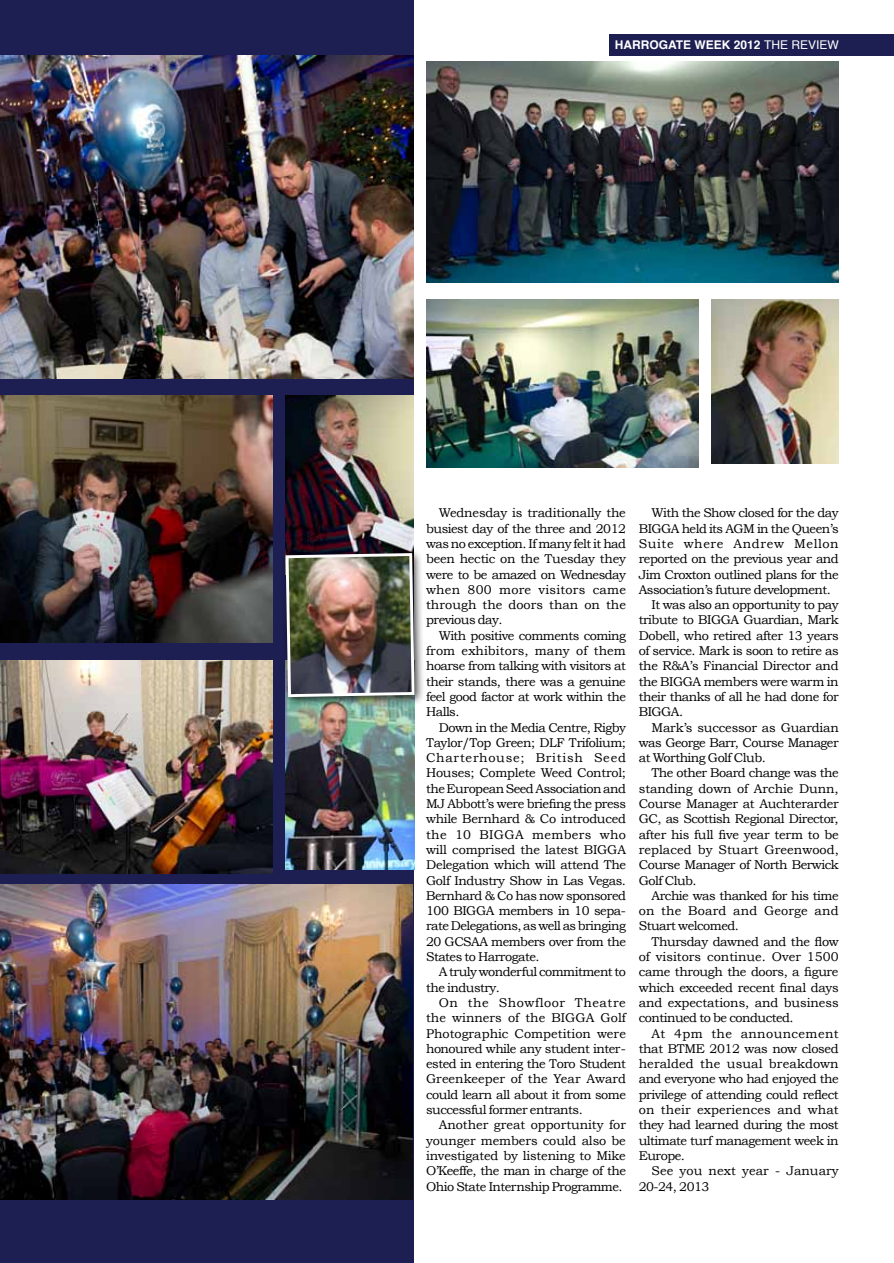
<style>
.page{position:relative;width:894px;height:1263px;background:#fff}
.page>*{position:absolute;margin:0;border:0;box-sizing:border-box;transform-origin:0 0}
.t1{font:12.75px "Bookman Old Style";letter-spacing:-.04em;color:#000}
.t2{font:12.75px "Bookman Old Style";letter-spacing:.005em;color:#000}
.t3{font:12.75px "Bookman Old Style";letter-spacing:-.02em;color:#000}
.t4{font:12.75px "Bookman Old Style";letter-spacing:-.015em;color:#000}
.t5{font:12.75px "Bookman Old Style";color:#000}
.t6{font:12.75px "Bookman Old Style";letter-spacing:-.005em;color:#000}
.t7{font:12.75px "Bookman Old Style";letter-spacing:.01em;color:#000}
.t8{font:12.75px "Bookman Old Style";letter-spacing:-.01em;color:#000}
.t9{font:12.75px "Bookman Old Style";letter-spacing:.03em;color:#000}
.t10{font:12.75px "Bookman Old Style";letter-spacing:.06em;color:#000}
.t11{font:12.75px "Bookman Old Style";letter-spacing:.015em;color:#000}
.t12{font:12.75px "Bookman Old Style";letter-spacing:.05em;color:#000}
.t13{font:12.75px "Bookman Old Style";letter-spacing:.045em;color:#000}
.t14{font:700 12px "Helvetica";color:#fff}
.t15{font:12px "Helvetica";color:#fff}
.s1{font-weight:700}
</style>
<div class="page">
<div style="left:0;top:0;width:413px;height:1263px;background:#1d1f52"></div>
<div style="left:609px;top:34px;width:285px;height:21px;background:#1d1f52"></div>
<img style="left:426px;top:62px;width:412px;height:220px">
<img style="left:286px;top:395px;width:127px;height:153px">
<img style="left:426px;top:300px;width:272px;height:168px">
<img style="left:711px;top:300px;width:127px;height:164px">
<img style="left:0;top:395px;width:273px;height:247px">
<img style="left:0;top:660px;width:273px;height:213px">
<img style="left:0;top:885px;width:413px;height:314px">
<img style="left:0;top:55px;width:413px;height:323px">
<img style="left:286px;top:708px;width:128px;height:162px">
<div style="left:281px;top:548px;width:145px;height:160px;background:#000;opacity:.75"></div>
<img style="left:284px;top:552px;width:132px;height:146px">
<p class="t14" style="left:615px;top:35px;width:27px">HARRO</p>
<p class="t14" style="left:659px;top:35px;width:56px">GATE WEEK</p>
<p class="t15" style="left:734px;top:35px;width:106px"><span class="s1">2012</span> The REVIEW</p>
<p class="t4" style="left:439px;top:506px;width:188px">Wednesday is traditionally the</p>
<p class="t1" style="left:426px;top:521px;width:201px">busiest day of the three and 2012</p>
<p class="t1" style="left:426px;top:536px;width:201px">was no exception. If many felt it had</p>
<p class="t3" style="left:426px;top:552px;width:201px">been hectic on the Tuesday they</p>
<p class="t1" style="left:426px;top:567px;width:201px">were to be amazed on Wednesday</p>
<p class="t11" style="left:426px;top:582px;width:201px">when 800 more visitors came</p>
<p class="t2" style="left:426px;top:597px;width:201px">through the doors than on the</p>
<p class="t1" style="left:426px;top:613px;width:78px">previous day.</p>
<p class="t1" style="left:439px;top:628px;width:189px">With positive comments coming</p>
<p class="t2" style="left:426px;top:643px;width:201px">from exhibitors, many of them</p>
<p class="t1" style="left:426px;top:659px;width:201px">hoarse from talking with visitors at</p>
<p class="t1" style="left:426px;top:674px;width:201px">their stands, there was a genuine</p>
<p class="t1" style="left:426px;top:689px;width:201px">feel good factor at work within the</p>
<p class="t1" style="left:426px;top:705px;width:35px">Halls.</p>
<p class="t1" style="left:439px;top:720px;width:189px">Down in the Media Centre, Rigby</p>
<p class="t1" style="left:426px;top:735px;width:201px">Taylor/Top Green; DLF Trifolium;</p>
<p class="t10" style="left:426px;top:750px;width:201px">Charterhouse; British Seed</p>
<p class="t3" style="left:426px;top:766px;width:201px">Houses; Complete Weed Control;</p>
<p class="t1" style="left:426px;top:781px;width:201px">the European Seed Association and</p>
<p class="t1" style="left:426px;top:796px;width:201px">MJ Abbott’s were briefing the press</p>
<p class="t1" style="left:426px;top:812px;width:201px">while Bernhard &amp; Co introduced</p>
<p class="t9" style="left:426px;top:827px;width:201px">the 10 BIGGA members who</p>
<p class="t8" style="left:426px;top:842px;width:201px">will comprised the latest BIGGA</p>
<p class="t3" style="left:426px;top:858px;width:201px">Delegation which will attend The</p>
<p class="t1" style="left:426px;top:873px;width:201px">Golf Industry Show in Las Vegas.</p>
<p class="t1" style="left:426px;top:888px;width:201px">Bernhard &amp; Co has now sponsored</p>
<p class="t1" style="left:426px;top:903px;width:201px">100 BIGGA members in 10 sepa-</p>
<p class="t1" style="left:426px;top:919px;width:201px">rate Delegations, as well as bringing</p>
<p class="t1" style="left:426px;top:934px;width:201px">20 GCSAA members over from the</p>
<p class="t1" style="left:426px;top:949px;width:115px">States to Harrogate.</p>
<p class="t1" style="left:439px;top:965px;width:189px">A truly wonderful commitment to</p>
<p class="t1" style="left:426px;top:980px;width:75px">the industry.</p>
<p class="t13" style="left:439px;top:995px;width:189px">On the Showfloor Theatre</p>
<p class="t2" style="left:426px;top:1011px;width:201px">the winners of the BIGGA Golf</p>
<p class="t5" style="left:426px;top:1026px;width:201px">Photographic Competition were</p>
<p class="t1" style="left:426px;top:1041px;width:201px">honoured while any student inter-</p>
<p class="t1" style="left:426px;top:1056px;width:201px">ested in entering the Toro Student</p>
<p class="t5" style="left:426px;top:1072px;width:201px">Greenkeeper of the Year Award</p>
<p class="t1" style="left:426px;top:1087px;width:201px">could learn all about it from some</p>
<p class="t1" style="left:426px;top:1102px;width:158px">successful former entrants.</p>
<p class="t6" style="left:439px;top:1118px;width:189px">Another great opportunity for</p>
<p class="t8" style="left:426px;top:1133px;width:201px">younger members could also be</p>
<p class="t4" style="left:426px;top:1148px;width:201px">investigated by listening to Mike</p>
<p class="t1" style="left:426px;top:1164px;width:201px">O’Keeffe, the man in charge of the</p>
<p class="t1" style="left:426px;top:1179px;width:198px">Ohio State Internship Programme.</p>
<p class="t1" style="left:651px;top:506px;width:189px">With the Show closed for the day</p>
<p class="t1" style="left:639px;top:521px;width:201px">BIGGA held its AGM in the Queen’s</p>
<p class="t12" style="left:639px;top:536px;width:201px">Suite where Andrew Mellon</p>
<p class="t1" style="left:639px;top:552px;width:201px">reported on the previous year and</p>
<p class="t1" style="left:639px;top:567px;width:201px">Jim Croxton outlined plans for the</p>
<p class="t1" style="left:639px;top:582px;width:194px">Association’s future development.</p>
<p class="t1" style="left:651px;top:597px;width:189px">It was also an opportunity to pay</p>
<p class="t1" style="left:639px;top:613px;width:201px">tribute to BIGGA Guardian, Mark</p>
<p class="t1" style="left:639px;top:628px;width:201px">Dobell, who retired after 13 years</p>
<p class="t1" style="left:639px;top:643px;width:201px">of service. Mark is soon to retire as</p>
<p class="t1" style="left:639px;top:659px;width:201px">the R&amp;A’s Financial Director and</p>
<p class="t1" style="left:639px;top:674px;width:201px">the BIGGA members were warm in</p>
<p class="t1" style="left:639px;top:689px;width:201px">their thanks of all he had done for</p>
<p class="t1" style="left:639px;top:705px;width:46px">BIGGA.</p>
<p class="t4" style="left:651px;top:720px;width:189px">Mark’s successor as Guardian</p>
<p class="t1" style="left:639px;top:735px;width:201px">was George Barr, Course Manager</p>
<p class="t1" style="left:639px;top:750px;width:128px">at Worthing Golf Club.</p>
<p class="t1" style="left:651px;top:766px;width:189px">The other Board change was the</p>
<p class="t6" style="left:639px;top:781px;width:201px">standing down of Archie Dunn,</p>
<p class="t1" style="left:639px;top:796px;width:201px">Course Manager at Auchterarder</p>
<p class="t1" style="left:639px;top:812px;width:201px">GC, as Scottish Regional Director,</p>
<p class="t3" style="left:639px;top:827px;width:201px">after his full five year term to be</p>
<p class="t2" style="left:639px;top:842px;width:201px">replaced by Stuart Greenwood,</p>
<p class="t1" style="left:639px;top:858px;width:201px">Course Manager of North Berwick</p>
<p class="t1" style="left:639px;top:873px;width:59px">Golf Club.</p>
<p class="t1" style="left:651px;top:888px;width:189px">Archie was thanked for his time</p>
<p class="t7" style="left:639px;top:903px;width:201px">on the Board and George and</p>
<p class="t1" style="left:639px;top:919px;width:102px">Stuart welcomed.</p>
<p class="t1" style="left:651px;top:934px;width:189px">Thursday dawned and the flow</p>
<p class="t5" style="left:639px;top:949px;width:201px">of visitors continue. Over 1500</p>
<p class="t1" style="left:639px;top:965px;width:201px">came through the doors, a figure</p>
<p class="t1" style="left:639px;top:980px;width:201px">which exceeded recent final days</p>
<p class="t6" style="left:639px;top:995px;width:201px">and expectations, and business</p>
<p class="t1" style="left:639px;top:1011px;width:156px">continued to be conducted.</p>
<p class="t9" style="left:651px;top:1026px;width:189px">At 4pm the announcement</p>
<p class="t1" style="left:639px;top:1041px;width:201px">that BTME 2012 was now closed</p>
<p class="t7" style="left:639px;top:1056px;width:201px">heralded the usual breakdown</p>
<p class="t1" style="left:639px;top:1072px;width:201px">and everyone who had enjoyed the</p>
<p class="t1" style="left:639px;top:1087px;width:201px">privilege of attending could reflect</p>
<p class="t7" style="left:639px;top:1102px;width:201px">on their experiences and what</p>
<p class="t1" style="left:639px;top:1118px;width:201px">they had learned during the most</p>
<p class="t1" style="left:639px;top:1133px;width:201px">ultimate turf management week in</p>
<p class="t1" style="left:639px;top:1148px;width:48px">Europe.</p>
<p class="t2" style="left:651px;top:1164px;width:189px">See you next year - January</p>
<p class="t1" style="left:639px;top:1179px;width:72px">20-24, 2013</p>
</div>
